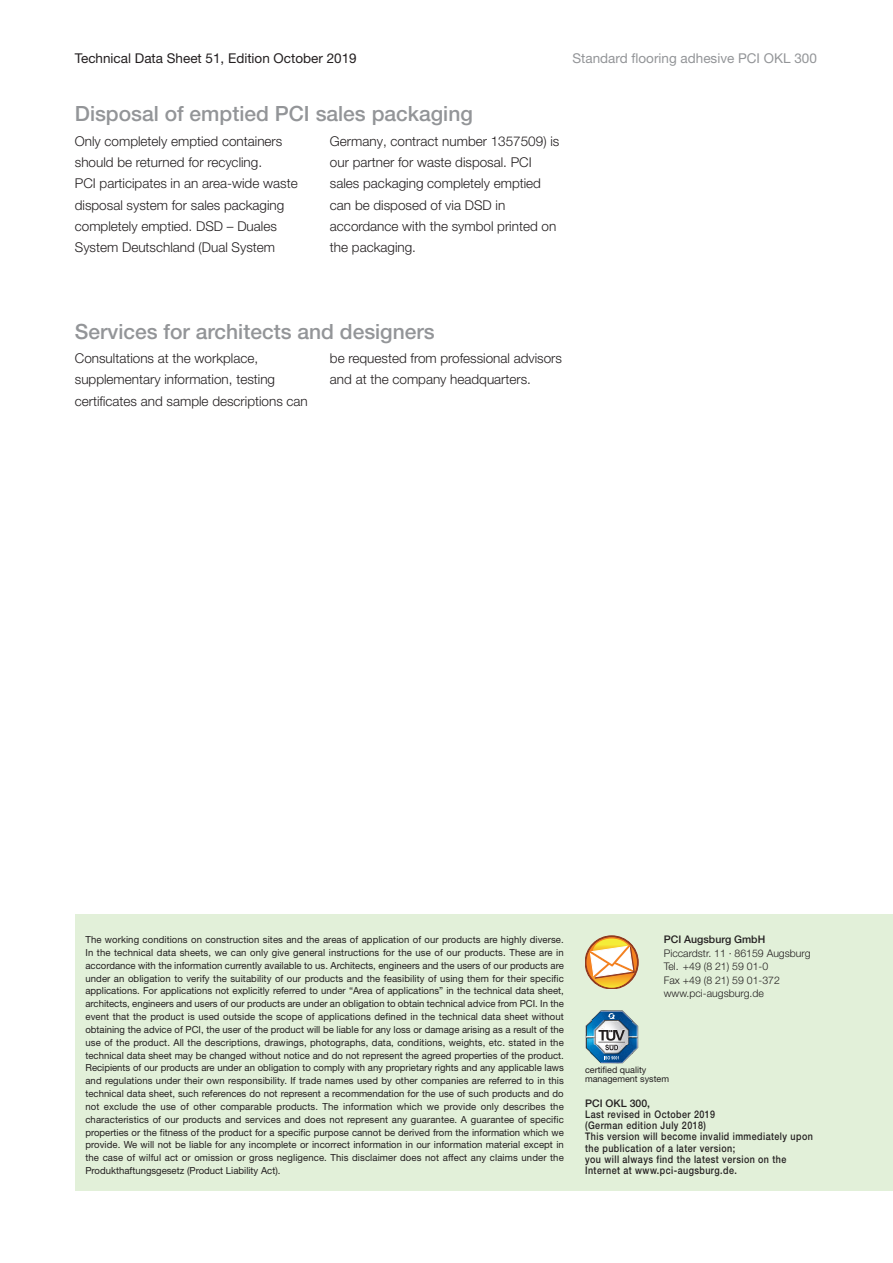
<style>
.page{position:relative;width:893px;height:1263px;background:#fff}
.page>*{position:absolute;margin:0;border:0;box-sizing:border-box;transform-origin:0 0}
.t1{font:500 21px "Helvetica Neue LT Pro";color:#939598}
.t2{font:300 13.5px/21.3px "Helvetica Neue LT Pro";color:#231f20}
.t3{font:13.5px "Helvetica Neue LT Pro";color:#231f20}
.t4{font:13.5px "Helvetica Neue LT Pro";color:#939598}
.t5{font:500 10.5px/11.2px "Helvetica Neue LT Pro";letter-spacing:.05em;color:#231f20}
.t6{font:300 10.5px/13.5px "Helvetica Neue LT Pro";color:#231f20}
.t7{font:500 10.5px "Helvetica Neue LT Pro";color:#231f20}
.t8{font:9.75px/12.9px "Helvetica Neue LT Pro";color:#231f20;text-align:justify}
.t9{font:9px/9px "Helvetica Neue LT Pro";color:#231f20}
</style>
<div class="page">
<div style="left:75px;top:914px;width:818px;height:277px;background:#e2f0d9"></div>
<img style="left:591px;top:1010px;width:41px;height:53px">
<img style="left:585px;top:1020px;width:6px;height:34px">
<img style="left:632px;top:1020px;width:6px;height:34px">
<svg style="left:598px;top:1029px;width:27px;height:21px"></svg>
<svg style="left:608px;top:1013px;width:7px;height:6px"></svg>
<svg style="left:604px;top:1056px;width:15px;height:3px"></svg>
<svg style="left:585px;top:936px;width:53px;height:53px"></svg>
<h2 class="t3" style="left:75px;top:53px;width:283px">Technical Data Sheet 51, Edition October 2019</h2>
<h2 class="t4" style="left:572px;top:53px;width:246px">Standard flooring adhesive PCI OKL 300</h2>
<h1 class="t1" style="left:75px;top:106px;width:400px">Disposal of emptied PCI sales packaging</h1>
<h2 class="t2" style="left:75px;top:132px;width:224px">Only completely emptied containers should be returned for recycling.<br>PCI participates in an area-wide waste disposal system for sales packaging completely emptied. DSD – Duales System Deutschland (Dual System</h2>
<h2 class="t2" style="left:330px;top:132px;width:231px">Germany, contract number 1357509) is our partner for waste disposal. PCI sales packaging completely emptied can be disposed of via DSD in accordance with the symbol printed on the packaging.</h2>
<h1 class="t1" style="left:75px;top:324px;width:361px">Services for architects and designers</h1>
<h2 class="t2" style="left:75px;top:349px;width:235px">Consultations at the workplace, supplementary information, testing certificates and sample descriptions can</h2>
<h2 class="t2" style="left:330px;top:349px;width:234px">be requested from professional advisors and at the company headquarters.</h2>
<p class="t8" style="left:85px;top:934px;width:480px">The working conditions on construction sites and the areas of application of our products are highly diverse.<br>In the technical data sheets, we can only give general instructions for the use of our products. These are in accordance with the information currently available to us. Architects, engineers and the users of our products are under an obligation to verify the suitability of our products and the feasibility of using them for their specific applications. For applications not explicitly referred to under “Area of applications” in the technical data sheet, architects, engineers and users of our products are under an obligation to obtain technical advice from PCI. In the event that the product is used outside the scope of applications defined in the technical data sheet without obtaining the advice of PCI, the user of the product will be liable for any loss or damage arising as a result of the use of the product. All the descriptions, drawings, photographs, data, conditions, weights, etc. stated in the technical data sheet may be changed without notice and do not represent the agreed properties of the product.<br>Recipients of our products are under an obligation to comply with any proprietary rights and any applicable laws and regulations under their own responsibility. If trade names used by other companies are referred to in this technical data sheet, such references do not represent a recommendation for the use of such products and do not exclude the use of other comparable products. The information which we provide only describes the characteristics of our products and services and does not represent any guarantee. A guarantee of specific properties or the fitness of the product for a specific purpose cannot be derived from the information which we provide. We will not be liable for any incomplete or incorrect information in our information material except in the case of wilful act or omission or gross negligence. This disclaimer does not affect any claims under the Produkthaftungsgesetz (Product Liability Act).</p>
<p class="t7" style="left:664px;top:936px;width:103px">PCI Augsburg GmbH</p>
<p class="t6" style="left:664px;top:947px;width:148px">Piccardstr. 11 · 86159 Augsburg<br>Tel. +49 (8 21) 59 01-0<br>Fax +49 (8 21) 59 01-372 www.pci-augsburg.de</p>
<p class="t9" style="left:585px;top:1066px;width:86px">certified quality management system</p>
<p class="t5" style="left:585px;top:1098px;width:229px">PCI OKL 300,<br>Last revised in October 2019<br>(German edition July 2018)<br>This version will become invalid immediately upon the publication of a later version;<br>you will always find the latest version on the Internet at www.pci-augsburg.de.</p>
</div>
